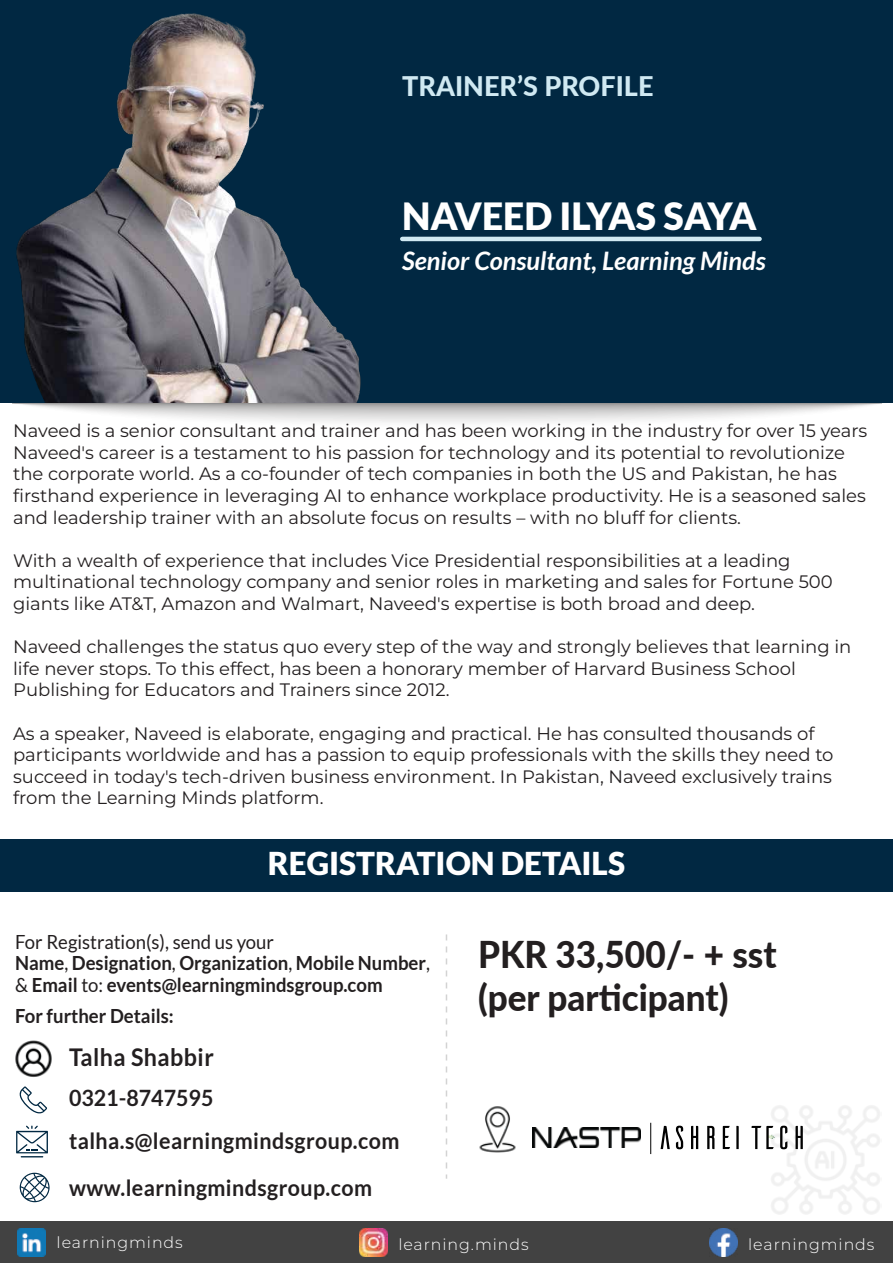
<style>
.page{position:relative;width:893px;height:1263px;background:#fff}
.page>*{position:absolute;margin:0;border:0;box-sizing:border-box;transform-origin:0 0}
.t1{font:900 37.5px "Lato";color:#fff}
.t2{font:800 36.9px/42.8px "Lato";color:#231f20;scale:.95 1}
.t3{font:900 31.5px "Lato";color:#fff}
.t4{font:800 27px "Lato";color:#d0e9f2}
.t5{font:italic 700 25.5px "Lato";color:#fff}
.t6{font:700 24.45px "Lato";letter-spacing:.02em;color:#231f20;scale:.95 1}
.t7{font:700 22.5px/43.8px "Lato";letter-spacing:.02em;color:#231f20;scale:.95 1}
.t8{font:700 19.5px/21.9px "Lato";color:#231f20;scale:.95 1}
.t9{font:18px/21.6px "Montserrat";color:#231f20}
.t10{font:300 15.9px "Montserrat";letter-spacing:.06em;color:#fff}
.s1{font-weight:400}
</style>
<div class="page">
<svg style="left:0;top:402px;width:893px;height:21px"></svg>
<div style="left:0;top:0;width:893px;height:402px;background:#012842"></div>
<hr style="left:402px;top:237px;width:358px;height:4px;background:#d0e9f2">
<div style="left:0;top:1221px;width:893px;height:42px;background:#424242"></div>
<img style="left:359px;top:1228px;width:28px;height:28px">
<img style="left:709px;top:1228px;width:28px;height:28px">
<img style="left:18px;top:1228px;width:28px;height:28px">
<div style="left:0;top:839px;width:893px;height:53px;background:#012842"></div>
<svg style="left:19px;top:1086px;width:28px;height:28px"></svg>
<svg style="left:16px;top:1125px;width:32px;height:32px"></svg>
<svg style="left:19px;top:1173px;width:31px;height:29px"></svg>
<img style="left:15px;top:1040px;width:37px;height:37px">
<img style="left:479px;top:1106px;width:37px;height:47px">
<img style="left:532px;top:1127px;width:108px;height:20px">
<svg style="left:661px;top:1126px;width:9px;height:23px"></svg>
<svg style="left:676px;top:1126px;width:7px;height:23px"></svg>
<svg style="left:691px;top:1126px;width:7px;height:23px"></svg>
<svg style="left:707px;top:1126px;width:7px;height:23px"></svg>
<svg style="left:723px;top:1126px;width:7px;height:23px"></svg>
<svg style="left:736px;top:1126px;width:3px;height:23px"></svg>
<svg style="left:752px;top:1126px;width:17px;height:23px"></svg>
<img style="left:769px;top:1105px;width:111px;height:109px">
<svg style="left:446px;top:934px;width:1px;height:245px"></svg>
<img style="left:16px;top:13px;width:345px;height:389px">
<h3 class="t4" style="left:402px;top:66px;width:253px">TRAINER’S PROFILE</h3>
<h1 class="t1" style="left:402px;top:194px;width:356px">NAVEED ILYAS SAYA</h1>
<h3 class="t5" style="left:402px;top:246px;width:365px">Senior Consultant, Learning Minds</h3>
<p class="t9" style="left:13px;top:419px;width:856px">Naveed is a senior consultant and trainer and has been working in the industry for over 15 years Naveed's career is a testament to his passion for technology and its potential to revolutionize the corporate world. As a co-founder of tech companies in both the US and Pakistan, he has firsthand experience in leveraging AI to enhance workplace productivity. He is a seasoned sales and leadership trainer with an absolute focus on results – with no bluff for clients.</p>
<p class="t9" style="left:13px;top:549px;width:821px">With a wealth of experience that includes Vice Presidential responsibilities at a leading multinational technology company and senior roles in marketing and sales for Fortune 500 giants like AT&amp;T, Amazon and Walmart, Naveed's expertise is both broad and deep.</p>
<p class="t9" style="left:13px;top:635px;width:840px">Naveed challenges the status quo every step of the way and strongly believes that learning in life never stops. To this effect, has been a honorary member of Harvard Business School<br>Publishing for Educators and Trainers since 2012.</p>
<p class="t9" style="left:13px;top:722px;width:822px">As a speaker, Naveed is elaborate, engaging and practical. He has consulted thousands of participants worldwide and has a passion to equip professionals with the skills they need to succeed in today's tech-driven business environment. In Pakistan, Naveed exclusively trains from the Learning Minds platform.</p>
<h3 class="t3" style="left:268px;top:845px;width:359px">REGISTRATION DETAILS</h3>
<p class="t8" style="left:15px;top:930px;width:438px"><span class="s1">For Registration(s), send us your<br></span>Name<span class="s1">,</span> Designation<span class="s1">,</span> Organization<span class="s1">,</span> Mobile Number<span class="s1">, &amp;</span> Email <span class="s1">to:</span> events@learningmindsgroup.com</p>
<p class="t8" style="left:15px;top:1005px;width:168px">For further Details:</p>
<h3 class="t6" style="left:69px;top:1043px;width:154px">Talha Shabbir</h3>
<p class="t7" style="left:69px;top:1075px;width:349px">0321-8747595 talha.s@learningmindsgroup.com</p>
<p class="t7" style="left:69px;top:1165px;width:321px">www.learningmindsgroup.com</p>
<h2 class="t2" style="left:478px;top:931px;width:316px">PKR 33,500/- + sst (per participant)</h2>
<p class="t10" style="left:57px;top:1231px;width:128px">learningminds</p>
<p class="t10" style="left:398px;top:1233px;width:132px">learning.minds</p>
<p class="t10" style="left:748px;top:1233px;width:128px">learningminds</p>
</div>
